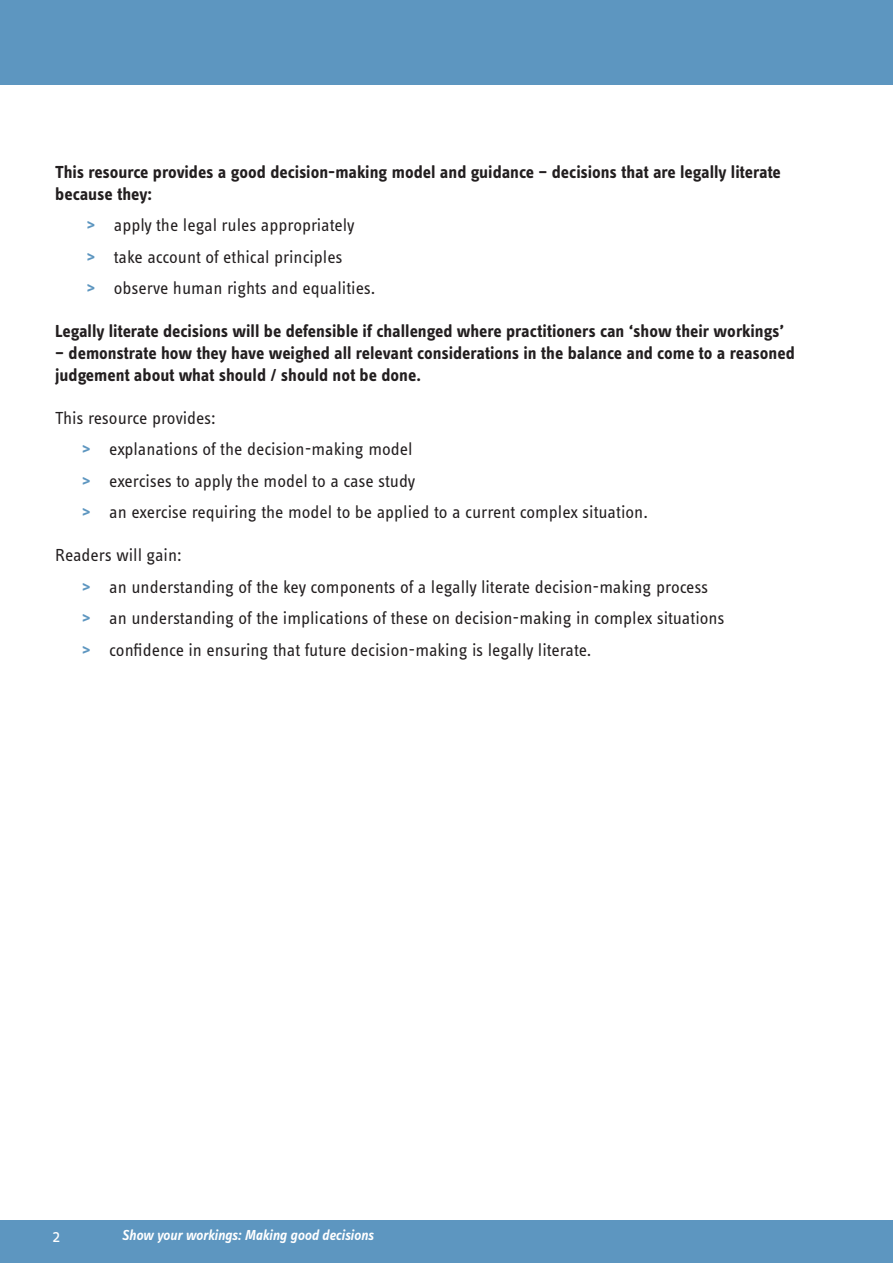
<style>
.page{position:relative;width:893px;height:1263px;background:#fff}
.page>*{position:absolute;margin:0;border:0;box-sizing:border-box;transform-origin:0 0}
.List_Paragraph{font:18px "Info Text Pro";color:#231f20}
.t1{font:700 18px/21.6px "Info Text Pro";color:#231f20}
.t2{font:18px "Info Text Pro";color:#fff}
.t3{font:italic 600 15px "Info Text Pro";color:#fff}
.s1{font-weight:700;color:#5d96c0}
</style>
<div class="page">
<div style="left:0;top:1220px;width:893px;height:43px;background:#5d96c0"></div>
<div style="left:0;top:0;width:893px;height:85px;background:#5d96c0"></div>
<p class="t1" style="left:55px;top:161px;width:727px">This resource provides a good decision-making model and guidance – decisions that are legally literate because they:</p>
<p class="List_Paragraph" style="left:87px;top:214px;width:269px"><span class="s1">&gt;</span> apply the legal rules appropriately</p>
<p class="List_Paragraph" style="left:87px;top:246px;width:257px"><span class="s1">&gt;</span> take account of ethical principles</p>
<p class="List_Paragraph" style="left:87px;top:277px;width:290px"><span class="s1">&gt;</span> observe human rights and equalities.</p>
<p class="t1" style="left:55px;top:320px;width:731px">Legally literate decisions will be defensible if challenged where practitioners can ‘show their workings’</p>
<p class="t1" style="left:55px;top:342px;width:741px">– demonstrate how they have weighed all relevant considerations in the balance and come to a reasoned judgement about what should / should not be done.</p>
<p class="List_Paragraph" style="left:55px;top:407px;width:162px">This resource provides:</p>
<p class="List_Paragraph" style="left:82px;top:438px;width:332px"><span class="s1">&gt;</span> explanations of the decision-making model</p>
<p class="List_Paragraph" style="left:82px;top:470px;width:334px"><span class="s1">&gt;</span> exercises to apply the model to a case study</p>
<p class="List_Paragraph" style="left:82px;top:501px;width:567px"><span class="s1">&gt;</span> an exercise requiring the model to be applied to a current complex situation.</p>
<p class="List_Paragraph" style="left:55px;top:545px;width:128px">Readers will gain:</p>
<p class="List_Paragraph" style="left:82px;top:576px;width:627px"><span class="s1">&gt;</span> an understanding of the key components of a legally literate decision-making process</p>
<p class="List_Paragraph" style="left:82px;top:608px;width:644px"><span class="s1">&gt;</span> an understanding of the implications of these on decision-making in complex situations</p>
<p class="List_Paragraph" style="left:82px;top:639px;width:511px"><span class="s1">&gt;</span> confidence in ensuring that future decision-making is legally literate.</p>
<p class="t2" style="left:53px;top:1226px;width:9px">2</p>
<p class="t3" style="left:122px;top:1226px;width:253px">Show your workings: Making good decisions</p>
</div>
